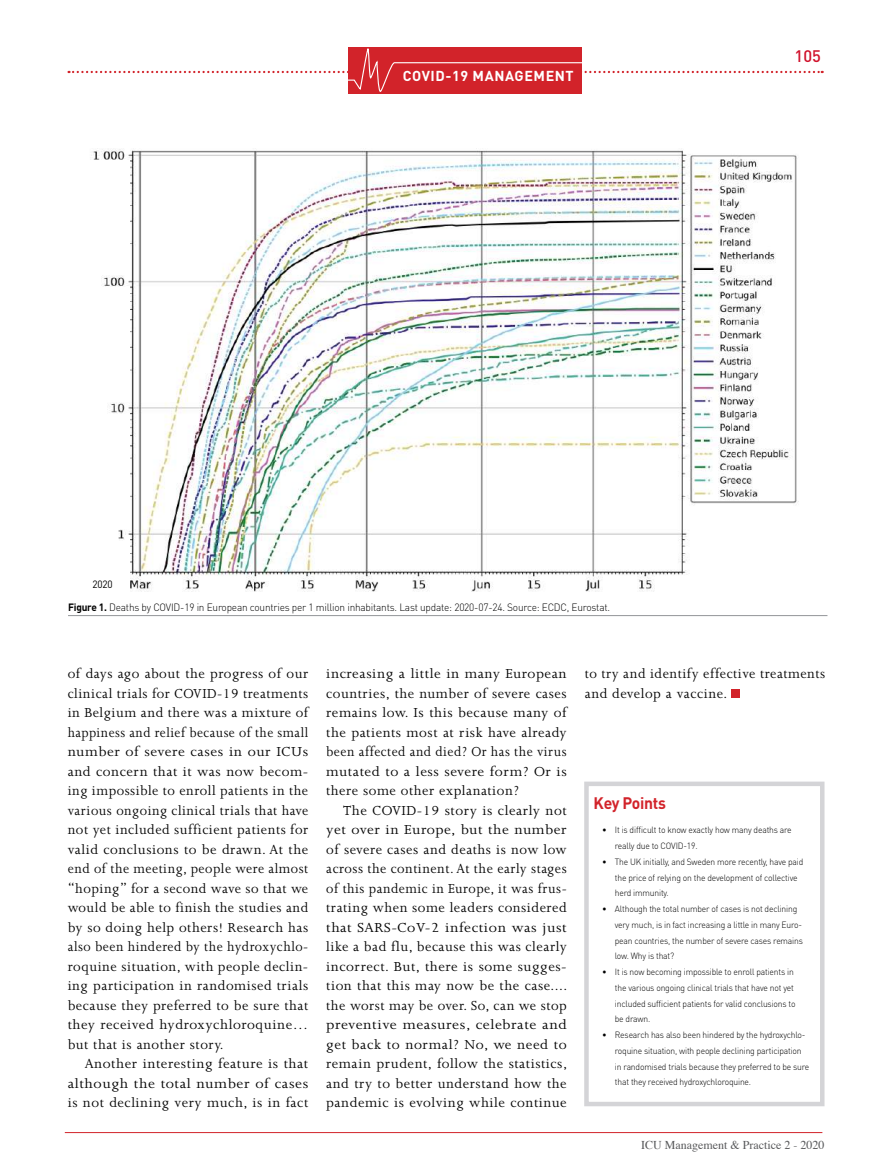
<style>
.page{position:relative;width:893px;height:1174px;background:#fff}
.page>*{position:absolute;margin:0;border:0;box-sizing:border-box;transform-origin:0 0}
.t1{font:700 16.5px "DIN Pro";letter-spacing:-.02em;color:#d2232a;scale:.95 1}
.t2{font:500 16.5px "DIN";color:#d0112b}
.t3{font:15px/19.5px "Joanna";letter-spacing:.035em;color:#000;text-align:justify}
.t4{font:15px/19.5px "Joanna";letter-spacing:.035em;color:#000;text-align:justify;scale:1.04 1}
.t5{font:700 14.25px "DIN";letter-spacing:.04em;color:#fff}
.t6{font:12px "Times";color:#58595b}
.t7{font:300 10.5px "DIN Pro";letter-spacing:-.02em;color:#000;scale:.96 1}
.t8{font:10.5px "DIN Pro";color:#000;scale:.95 1}
.t9{font:300 9px/15.8px "DIN Pro";letter-spacing:-.02em;color:#000;scale:.95 1}
.s1{font-weight:700}
</style>
<div class="page">
<hr style="left:65px;top:1132px;width:757px;height:1px;background:#d2232a">
<svg style="left:69px;top:47px;width:754px;height:46px"></svg>
<div style="left:731px;top:689px;width:9px;height:9px;background:#d2232a"></div>
<div style="left:584px;top:781px;width:240px;height:325px;border:4px solid #d4d4d7"></div>
<img style="left:91px;top:149px;width:708px;height:442px">
<hr style="left:68px;top:615px;width:759px;height:1px;background:#939598">
<p class="t5" style="left:403px;top:66px;width:173px">COVID-19 MANAGEMENT</p>
<p class="t2" style="left:795px;top:46px;width:28px">105</p>
<p class="t8" style="left:92px;top:577px;width:23px">2020</p>
<p class="t7" style="left:68px;top:600px;width:566px"><span class="s1">Figure 1.</span> Deaths by COVID-19 in European countries per 1 million inhabitants. Last update: 2020-07-24. Source: ECDC, Eurostat.</p>
<p class="t3" style="left:68px;top:664px;width:242px">of days ago about the progress of our clinical trials for COVID-19 treatments in Belgium and there was a mixture of happiness and relief because of the small number of severe cases in our ICUs and concern that it was now becom&shy;ing impossible to enroll patients in the various ongoing clinical trials that have not yet included sufficient patients for valid conclusions to be drawn. At the end of the meeting, people were almost “hoping” for a second wave so that we would be able to finish the studies and by so doing help others! Research has also been hindered by the hydroxychlo&shy;roquine situation, with people declin&shy;ing participation in randomised trials because they preferred to be sure that they received hydroxychloroquine… but that is another story.</p>
<p class="t3" style="left:68px;top:1054px;width:242px;text-indent:17px">Another interesting feature is that although the total number of cases is not declining very much, is in fact</p>
<p class="t4" style="left:326px;top:664px;width:233px">increasing a little in many European countries, the number of severe cases remains low. Is this because many of the patients most at risk have already been affected and died? Or has the virus mutated to a less severe form? Or is there some other explanation?</p>
<p class="t3" style="left:326px;top:800px;width:243px;text-indent:17px">The COVID-19 story is clearly not yet over in Europe, but the number of severe cases and deaths is now low across the continent. At the early stages of this pandemic in Europe, it was frus&shy;trating when some leaders considered that SARS-CoV-2 infection was just like a bad flu, because this was clearly incorrect. But, there is some sugges&shy;tion that this may now be the case.... the worst may be over. So, can we stop preventive measures, celebrate and get back to normal? No, we need to remain prudent, follow the statistics, and try to better understand how the pandemic is evolving while continue</p>
<p class="t3" style="left:585px;top:664px;width:242px">to try and identify effective treatments and develop a vaccine.</p>
<p class="t1" style="left:594px;top:792px;width:78px">Key Points</p>
<p class="t9" style="left:615px;top:821px;width:188px;text-indent:-13px">• It is difficult to know exactly how many deaths are really due to COVID-19.</p>
<p class="t9" style="left:615px;top:853px;width:200px;text-indent:-13px">• The UK initially, and Sweden more recently, have paid the price of relying on the development of collective herd immunity.</p>
<p class="t9" style="left:615px;top:900px;width:200px;text-indent:-13px">• Although the total number of cases is not declining very much, is in fact increasing a little in many Euro&shy;pean countries, the number of severe cases remains low. Why is that?</p>
<p class="t9" style="left:615px;top:963px;width:192px;text-indent:-13px">• It is now becoming impossible to enroll patients in the various ongoing clinical trials that have not yet included sufficient patients for valid conclusions to be drawn.</p>
<p class="t9" style="left:615px;top:1026px;width:206px;text-indent:-13px">• Research has also been hindered by the hydroxychlo&shy;roquine situation, with people declining participation in randomised trials because they preferred to be sure that they received hydroxychloroquine.</p>
<p class="t6" style="left:641px;top:1134px;width:185px">ICU Management &amp; Practice 2 - 2020</p>
</div>
